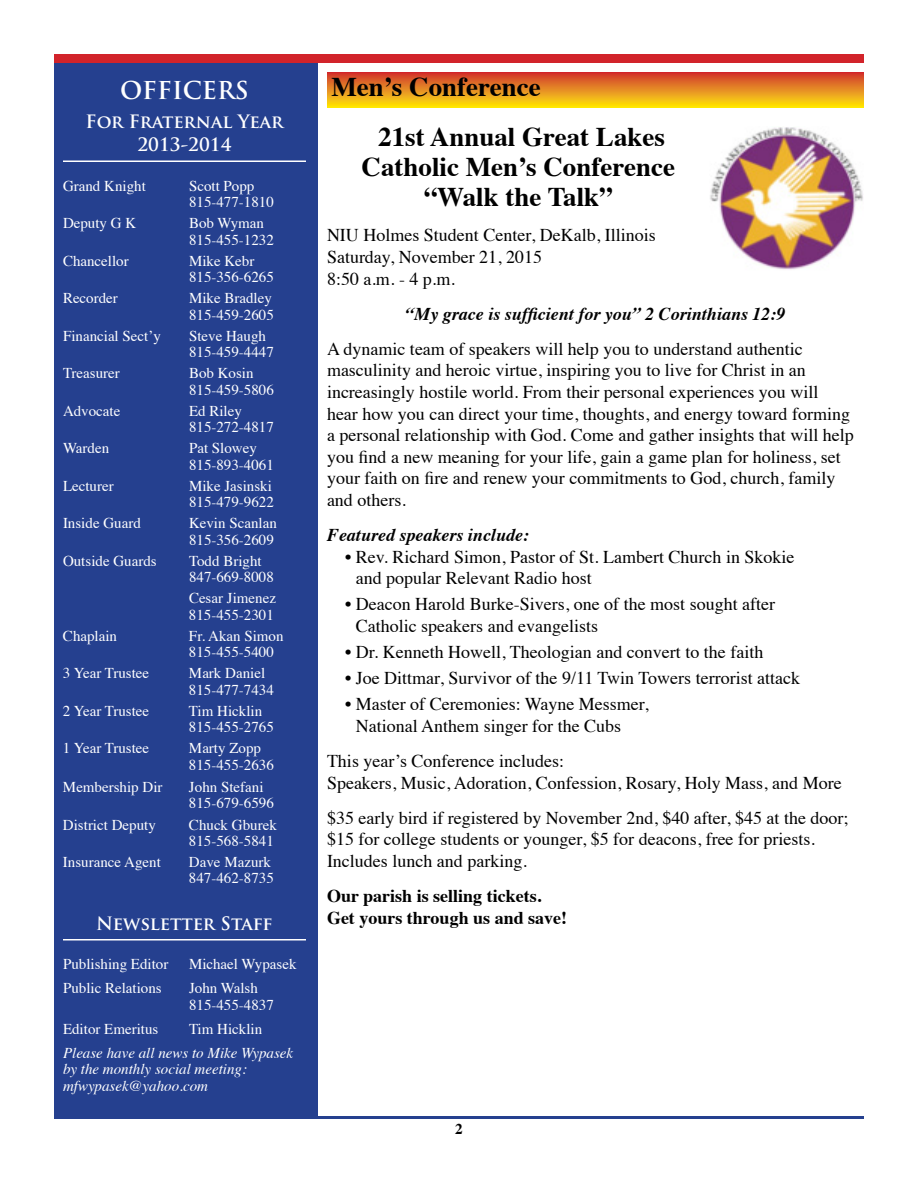
<style>
.page{position:relative;width:918px;height:1188px;background:#fff}
.page>*{position:absolute;margin:0;border:0;box-sizing:border-box;transform-origin:0 0}
.t1{font:700 27px/50.1px "Times";color:#000}
.t2{font:700 24px "Trajan Pro";color:#fff}
.t3{font:18px/21.6px "Times";color:#000}
.t4{font:italic 700 18px "Times";color:#000}
.t5{font:700 18px/21.6px "Times";color:#000}
.t6{font:700 18px/24px "Trajan Pro";color:#fff;text-align:center}
.t7{font:15px/16.5px "Times";color:#fff}
.t8{font:italic 15px/16.5px "Times";color:#fff}
.t9{font:700 15px "Times";color:#000}
</style>
<div class="page">
<hr style="left:54px;top:1116px;width:810px;height:3px;background:#25408f">
<div style="left:54px;top:54px;width:810px;height:9px;background:#d2232a"></div>
<div style="left:54px;top:63px;width:264px;height:1054px;background:#25408f"></div>
<hr style="left:63px;top:160px;width:243px;height:2px;background:#fff">
<hr style="left:63px;top:939px;width:243px;height:1px;background:#fff">
<div style="left:327px;top:72px;width:537px;height:36px;background:linear-gradient(to bottom,#cf3234,#fee50a)"></div>
<img style="left:710px;top:127px;width:153px;height:143px">
<h2 class="t2" style="left:120px;top:75px;width:130px">OFFICERS</h2>
<p class="t6" style="left:86px;top:109px;width:199px">For Fraternal Year<br>2013-2014</p>
<p class="t7" style="left:63px;top:176px;width:84px">Grand Knight</p>
<p class="t7" style="left:189px;top:176px;width:86px">Scott Popp<br>815-477-1810</p>
<p class="t7" style="left:63px;top:213px;width:75px">Deputy G K</p>
<p class="t7" style="left:189px;top:213px;width:86px">Bob Wyman<br>815-455-1232</p>
<p class="t7" style="left:63px;top:251px;width:67px">Chancellor</p>
<p class="t7" style="left:189px;top:251px;width:86px">Mike Kebr<br>815-356-6265</p>
<p class="t7" style="left:63px;top:288px;width:56px">Recorder</p>
<p class="t7" style="left:189px;top:288px;width:86px">Mike Bradley<br>815-459-2605</p>
<p class="t7" style="left:63px;top:326px;width:99px">Financial Sect’y</p>
<p class="t7" style="left:189px;top:326px;width:86px">Steve Haugh<br>815-459-4447</p>
<p class="t7" style="left:63px;top:363px;width:58px">Treasurer</p>
<p class="t7" style="left:189px;top:363px;width:86px">Bob Kosin<br>815-459-5806</p>
<p class="t7" style="left:63px;top:401px;width:59px">Advocate</p>
<p class="t7" style="left:189px;top:401px;width:86px">Ed Riley<br>815-272-4817</p>
<p class="t7" style="left:63px;top:438px;width:48px">Warden</p>
<p class="t7" style="left:189px;top:438px;width:86px">Pat Slowey<br>815-893-4061</p>
<p class="t7" style="left:63px;top:476px;width:52px">Lecturer</p>
<p class="t7" style="left:189px;top:476px;width:86px">Mike Jasinski<br>815-479-9622</p>
<p class="t7" style="left:63px;top:513px;width:79px">Inside Guard</p>
<p class="t7" style="left:189px;top:513px;width:89px">Kevin Scanlan<br>815-356-2609</p>
<p class="t7" style="left:63px;top:551px;width:95px">Outside Guards</p>
<p class="t7" style="left:189px;top:551px;width:86px">Todd Bright<br>847-669-8008</p>
<p class="t7" style="left:189px;top:588px;width:89px">Cesar Jimenez<br>815-455-2301</p>
<p class="t7" style="left:63px;top:626px;width:56px">Chaplain</p>
<p class="t7" style="left:189px;top:626px;width:96px">Fr. Akan Simon<br>815-455-5400</p>
<p class="t7" style="left:63px;top:663px;width:88px">3 Year Trustee</p>
<p class="t7" style="left:189px;top:663px;width:86px">Mark Daniel<br>815-477-7434</p>
<p class="t7" style="left:63px;top:701px;width:88px">2 Year Trustee</p>
<p class="t7" style="left:189px;top:701px;width:86px">Tim Hicklin<br>815-455-2765</p>
<p class="t7" style="left:63px;top:738px;width:88px">1 Year Trustee</p>
<p class="t7" style="left:189px;top:738px;width:86px">Marty Zopp<br>815-455-2636</p>
<p class="t7" style="left:63px;top:777px;width:101px">Membership Dir</p>
<p class="t7" style="left:189px;top:777px;width:86px">John Stefani<br>815-679-6596</p>
<p class="t7" style="left:63px;top:815px;width:94px">District Deputy</p>
<p class="t7" style="left:189px;top:815px;width:89px">Chuck Gburek<br>815-568-5841</p>
<p class="t7" style="left:63px;top:852px;width:99px">Insurance Agent</p>
<p class="t7" style="left:189px;top:852px;width:86px">Dave Mazurk<br>847-462-8735</p>
<p class="t6" style="left:96px;top:912px;width:178px">Newsletter Staff</p>
<p class="t7" style="left:63px;top:954px;width:107px">Publishing Editor</p>
<p class="t7" style="left:189px;top:954px;width:109px">Michael Wypasek</p>
<p class="t7" style="left:63px;top:978px;width:100px">Public Relations</p>
<p class="t7" style="left:189px;top:978px;width:86px">John Walsh<br>815-455-4837</p>
<p class="t7" style="left:63px;top:1019px;width:97px">Editor Emeritus</p>
<p class="t7" style="left:189px;top:1019px;width:75px">Tim Hicklin</p>
<p class="t8" style="left:63px;top:1043px;width:232px">Please have all news to Mike Wypasek by the monthly social meeting: mfwypasek@yahoo.com</p>
<h1 class="t1" style="left:378px;top:59px;width:288px;text-indent:-47px">Men’s Conference<br>21st Annual Great Lakes</h1>
<h1 class="t1" style="left:362px;top:149px;width:315px;line-height:30px;text-align:center">Catholic Men’s Conference “Walk the Talk”</h1>
<p class="t3" style="left:327px;top:223px;width:330px">NIU Holmes Student Center, DeKalb, Illinois<br>Saturday, November 21, 2015<br>8:50 a.m. - 4 p.m.</p>
<p class="t4" style="left:405px;top:297px;width:382px">“My grace is sufficient for you” 2 Corinthians 12:9</p>
<p class="t3" style="left:327px;top:336px;width:528px">A dynamic team of speakers will help you to understand authentic masculinity and heroic virtue, inspiring you to live for Christ in an increasingly hostile world. From their personal experiences you will<br>hear how you can direct your time, thoughts, and energy toward forming a personal relationship with God. Come and gather insights that will help you find a new meaning for your life, gain a game plan for holiness, set your faith on fire and renew your commitments to God, church, family and others.</p>
<p class="t4" style="left:327px;top:518px;width:203px">Featured speakers include:</p>
<p class="t3" style="left:356px;top:544px;width:440px;text-indent:-11px">• Rev. Richard Simon, Pastor of St. Lambert Church in Skokie and popular Relevant Radio host</p>
<p class="t3" style="left:356px;top:592px;width:421px;text-indent:-11px">• Deacon Harold Burke-Sivers, one of the most sought after<br>Catholic speakers and evangelists</p>
<p class="t3" style="left:345px;top:640px;width:420px">• Dr. Kenneth Howell, Theologian and convert to the faith</p>
<p class="t3" style="left:345px;top:666px;width:457px">• Joe Dittmar, Survivor of the 9/11 Twin Towers terrorist attack</p>
<p class="t3" style="left:356px;top:692px;width:294px;text-indent:-11px">• Master of Ceremonies: Wayne Messmer,<br>National Anthem singer for the Cubs</p>
<p class="t3" style="left:327px;top:749px;width:516px">This year’s Conference includes:<br>Speakers, Music, Adoration, Confession, Rosary, Holy Mass, and More</p>
<p class="t3" style="left:327px;top:805px;width:523px">$35 early bird if registered by November 2nd, $40 after, $45 at the door; $15 for college students or younger, $5 for deacons, free for priests.<br>Includes lunch and parking.</p>
<p class="t5" style="left:327px;top:883px;width:242px">Our parish is selling tickets.<br>Get yours through us and save!</p>
<p class="t9" style="left:455px;top:1115px;width:9px">2</p>
</div>
